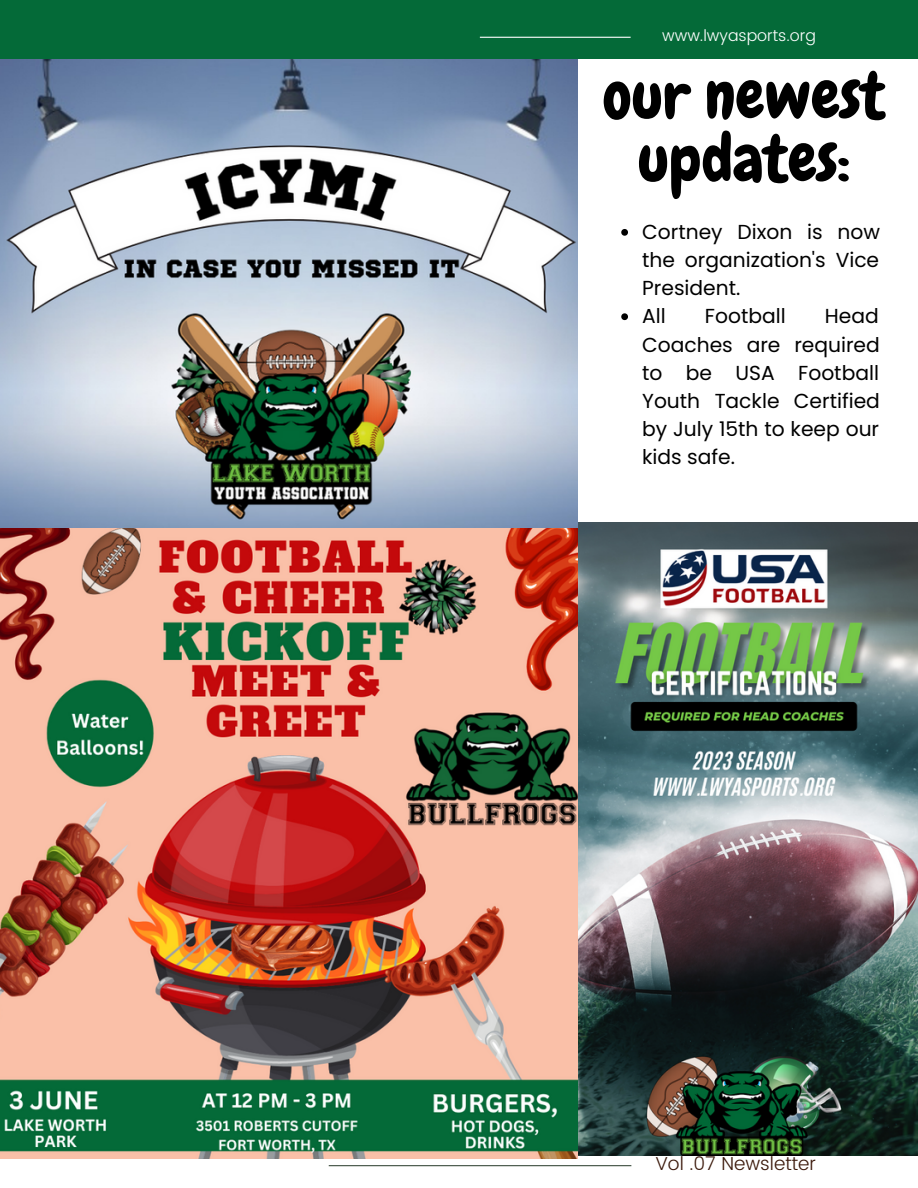
<style>
.page{position:relative;width:918px;height:1188px;background:#fff}
.page>*{position:absolute;margin:0;border:0;box-sizing:border-box;transform-origin:0 0}
.t1{font:64.5px/63px "Chewy";color:#000;text-align:center}
.t2{font:20.25px/28.2px "Poppins";color:#000;text-align:justify}
.t3{font:300 18.75px "Poppins";color:#3c1a0c}
.t4{font:300 15.9px "Poppins";color:#fff}
</style>
<div class="page">
<div style="left:0;top:0;width:918px;height:59px;background:#046a38"></div>
<hr style="left:480px;top:37px;width:151px;height:1px;background:#fff">
<hr style="left:329px;top:1165px;width:302px;height:1px;background:#3e4e40">
<img style="left:577px;top:522px;width:341px;height:634px">
<img style="left:0;top:60px;width:577px;height:1098px">
<svg style="left:621px;top:229px;width:7px;height:7px"></svg>
<svg style="left:621px;top:313px;width:7px;height:7px"></svg>
<p class="t4" style="left:662px;top:27px;width:155px">www.lwyasports.org</p>
<p class="t1" style="left:603px;top:65px;width:284px">our newest updates:</p>
<p class="t2" style="left:642px;top:218px;width:239px">Cortney Dixon is now the organization's Vice President.</p>
<p class="t2" style="left:642px;top:302px;width:25px">All</p>
<p class="t2" style="left:705px;top:302px;width:82px">Football</p>
<p class="t2" style="left:642px;top:302px;width:239px;text-indent:183px">Head Coaches are required to be USA Football Youth Tackle Certified by July 15th to keep our kids safe.</p>
<p class="t3" style="left:655px;top:1153px;width:162px">Vol .07 Newsletter</p>
</div>
